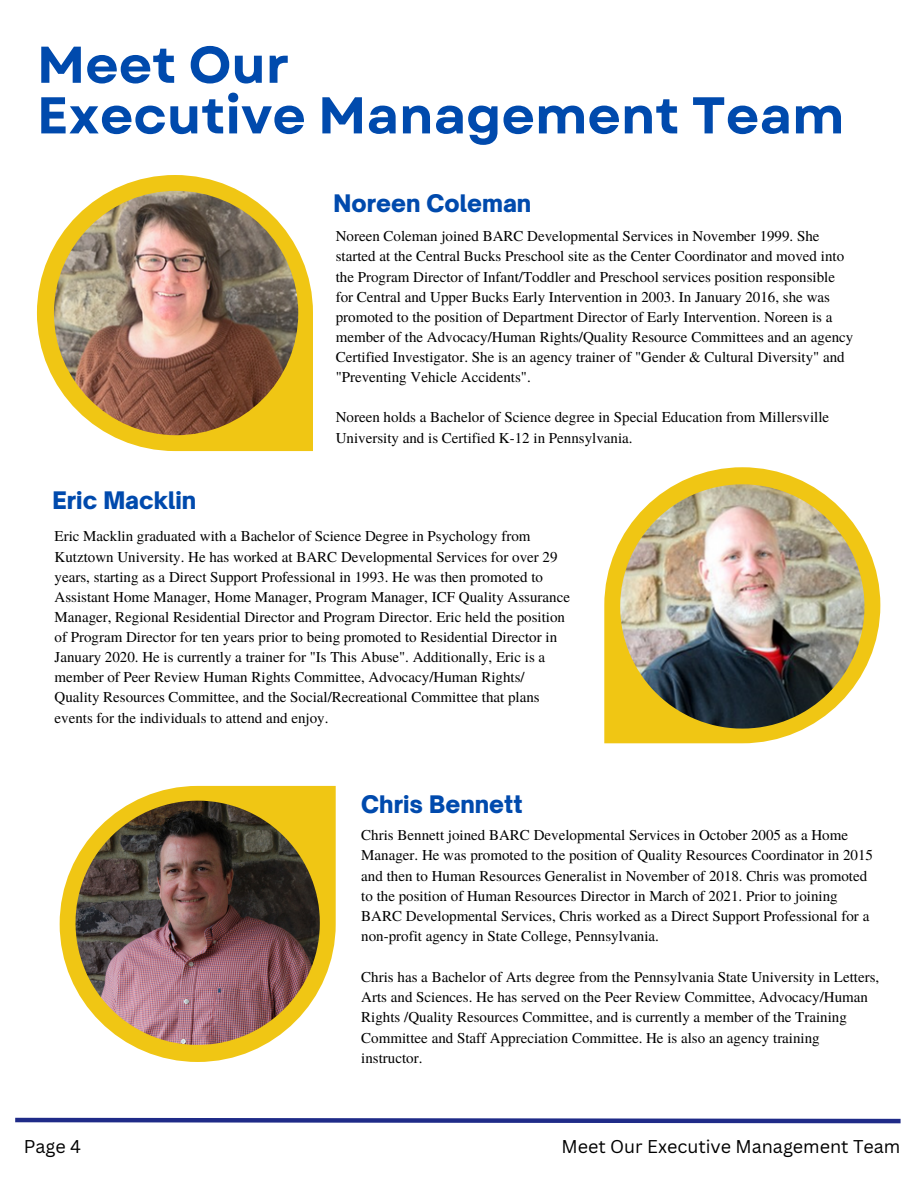
<style>
.page{position:relative;width:918px;height:1188px;background:#fff}
.page>*{position:absolute;margin:0;border:0;box-sizing:border-box;transform-origin:0 0}
.t1{font:700 51.6px "Garet";color:#004aad}
.t2{font:900 23.1px "Open Sauce One";color:#004aad}
.t3{font:18px "Canva Sans";color:#000}
.t4{font:15px/20.1px "Te X Gyre Termes";color:#000}
</style>
<div class="page">
<svg style="left:15px;top:1117px;width:886px;height:7px"></svg>
<svg style="left:37px;top:175px;width:276px;height:276px;fill:#f0c614"></svg>
<img style="left:54px;top:191px;width:244px;height:244px;border-radius:50%">
<svg style="left:604px;top:467px;width:276px;height:276px"></svg>
<img style="left:620px;top:484px;width:244px;height:245px">
<svg style="left:60px;top:786px;width:276px;height:276px"></svg>
<img style="left:76px;top:801px;width:244px;height:244px">
<p class="t1" style="left:37px;top:28px;width:254px">Meet Our</p>
<p class="t1" style="left:37px;top:78px;width:809px">Executive Management Team</p>
<p class="t2" style="left:52px;top:486px;width:145px">Eric Macklin</p>
<p class="t2" style="left:334px;top:189px;width:199px">Noreen Coleman</p>
<p class="t4" style="left:336px;top:225px;width:519px">Noreen Coleman joined BARC Developmental Services in November 1999. She started at the Central Bucks Preschool site as the Center Coordinator and moved into the Program Director of Infant/Toddler and Preschool services position responsible for Central and Upper Bucks Early Intervention in 2003. In January 2016, she was promoted to the position of Department Director of Early Intervention. Noreen is a member of the Advocacy/Human Rights/Quality Resource Committees and an agency Certified Investigator. She is an agency trainer of "Gender &amp; Cultural Diversity" and "Preventing Vehicle Accidents".</p>
<p class="t4" style="left:336px;top:407px;width:495px">Noreen holds a Bachelor of Science degree in Special Education from Millersville<br>University and is Certified K-12 in Pennsylvania.</p>
<p class="t4" style="left:55px;top:526px;width:517px">Eric Macklin graduated with a Bachelor of Science Degree in Psychology from Kutztown University. He has worked at BARC Developmental Services for over 29 years, starting as a Direct Support Professional in 1993. He was then promoted to Assistant Home Manager, Home Manager, Program Manager, ICF Quality Assurance Manager, Regional Residential Director and Program Director. Eric held the position of Program Director for ten years prior to being promoted to Residential Director in January 2020. He is currently a trainer for "Is This Abuse". Additionally, Eric is a member of Peer Review Human Rights Committee, Advocacy/Human Rights/</p>
<p class="t4" style="left:55px;top:687px;width:487px">Quality Resources Committee, and the Social/Recreational Committee that plans events for the individuals to attend and enjoy.</p>
<p class="t2" style="left:361px;top:789px;width:163px">Chris Bennett</p>
<p class="t4" style="left:361px;top:824px;width:513px">Chris Bennett joined BARC Developmental Services in October 2005 as a Home Manager. He was promoted to the position of Quality Resources Coordinator in 2015 and then to Human Resources Generalist in November of 2018. Chris was promoted to the position of Human Resources Director in March of 2021. Prior to joining BARC Developmental Services, Chris worked as a Direct Support Professional for a non-profit agency in State College, Pennsylvania.</p>
<p class="t4" style="left:361px;top:966px;width:520px">Chris has a Bachelor of Arts degree from the Pennsylvania State University in Letters, Arts and Sciences. He has served on the Peer Review Committee, Advocacy/Human Rights /Quality Resources Committee, and is currently a member of the Training Committee and Staff Appreciation Committee. He is also an agency training instructor.</p>
<p class="t3" style="left:24px;top:1134px;width:59px">Page 4</p>
<p class="t3" style="left:561px;top:1134px;width:340px">Meet Our Executive Management Team</p>
</div>
